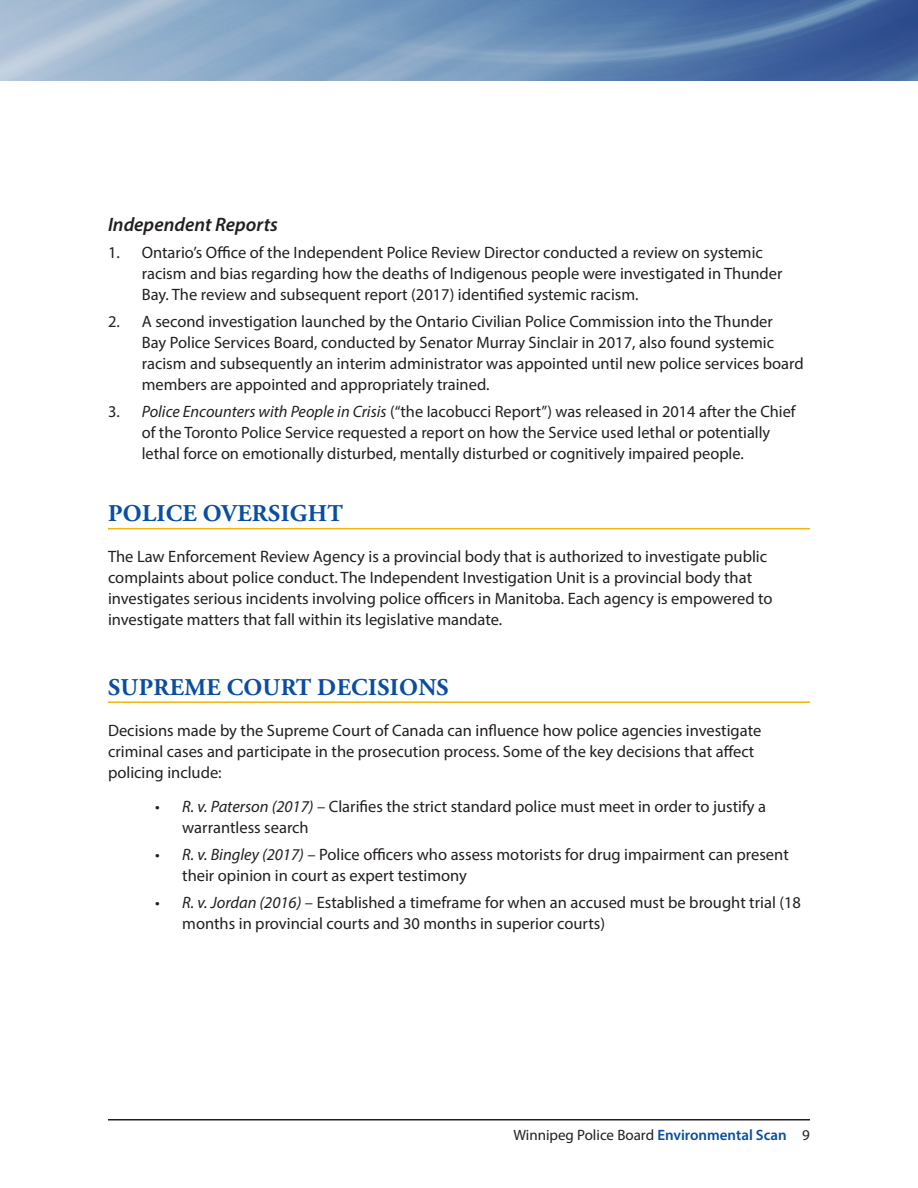
<style>
.page{position:relative;width:918px;height:1188px;background:#fff}
.page>*{position:absolute;margin:0;border:0;box-sizing:border-box;transform-origin:0 0}
.t1{font:700 24px "Adobe Garamond Pro";letter-spacing:.015em;color:#094ea2}
.Subhead{font:italic 600 19.5px "Myriad Pro";color:#231f20}
.Bulleted_list{font:16.5px/21px "Myriad Pro";color:#231f20}
.Body_copy{font:16.5px/21px "Myriad Pro";color:#231f20}
.Indented_bullets{font:16.5px/21px "Myriad Pro";color:#231f20}
.Indented_bullets_las{font:16.5px/21px "Myriad Pro";color:#231f20}
.t2{font:15px "Myriad Pro";color:#231f20}
.s1{font-style:italic}
.s2{font-weight:600;color:#094ea2}
</style>
<div class="page">
<hr style="left:108px;top:1119px;width:702px;height:1px;background:#231f20">
<img style="left:0;top:0;width:918px;height:81px">
<hr style="left:108px;top:528px;width:702px;height:1px;background:#f0b510">
<hr style="left:108px;top:701px;width:702px;height:2px;background:#f0b510">
<p class="Subhead" style="left:108px;top:212px;width:172px">Independent Reports</p>
<p class="Bulleted_list" style="left:142px;top:242px;width:642px;text-indent:-34px">1. Ontario’s Office of the Independent Police Review Director conducted a review on systemic racism and bias regarding how the deaths of Indigenous people were investigated in Thunder<br>Bay. The review and subsequent report (2017) identified systemic racism.</p>
<p class="Bulleted_list" style="left:142px;top:311px;width:663px;text-indent:-34px">2. A second investigation launched by the Ontario Civilian Police Commission into the Thunder<br>Bay Police Services Board, conducted by Senator Murray Sinclair in 2017, also found systemic racism and subsequently an interim administrator was appointed until new police services board members are appointed and appropriately trained.</p>
<p class="Bulleted_list" style="left:142px;top:401px;width:655px;text-indent:-34px">3. <span class="s1">Police Encounters with People in Crisis</span> (“the Iacobucci Report”) was released in 2014 after the Chief of the Toronto Police Service requested a report on how the Service used lethal or potentially lethal force on emotionally disturbed, mentally disturbed or cognitively impaired people.</p>
<p class="t1" style="left:108px;top:500px;width:236px">POLICE OVERSIGHT</p>
<p class="Body_copy" style="left:108px;top:546px;width:666px">The Law Enforcement Review Agency is a provincial body that is authorized to investigate public complaints about police conduct. The Independent Investigation Unit is a provincial body that investigates serious incidents involving police officers in Manitoba. Each agency is empowered to investigate matters that fall within its legislative mandate.</p>
<p class="t1" style="left:108px;top:673px;width:342px">SUPREME COURT DECISIONS</p>
<p class="Body_copy" style="left:108px;top:720px;width:655px">Decisions made by the Supreme Court of Canada can influence how police agencies investigate criminal cases and participate in the prosecution process. Some of the key decisions that affect policing include:</p>
<p class="Indented_bullets" style="left:182px;top:796px;width:585px;text-indent:-27px">• <span class="s1">R. v. Paterson (2017)</span> – Clarifies the strict standard police must meet in order to justify a warrantless search</p>
<p class="Indented_bullets" style="left:182px;top:844px;width:608px;text-indent:-27px">• <span class="s1">R. v. Bingley (2017)</span> – Police officers who assess motorists for drug impairment can present their opinion in court as expert testimony</p>
<p class="Indented_bullets_las" style="left:182px;top:892px;width:620px;text-indent:-27px">• <span class="s1">R. v. Jordan (2016)</span> – Established a timeframe for when an accused must be brought trial (18 months in provincial courts and 30 months in superior courts)</p>
<p class="t2" style="left:513px;top:1125px;width:298px">Winnipeg Police Board <span class="s2">Environmental Scan</span> 9</p>
</div>
